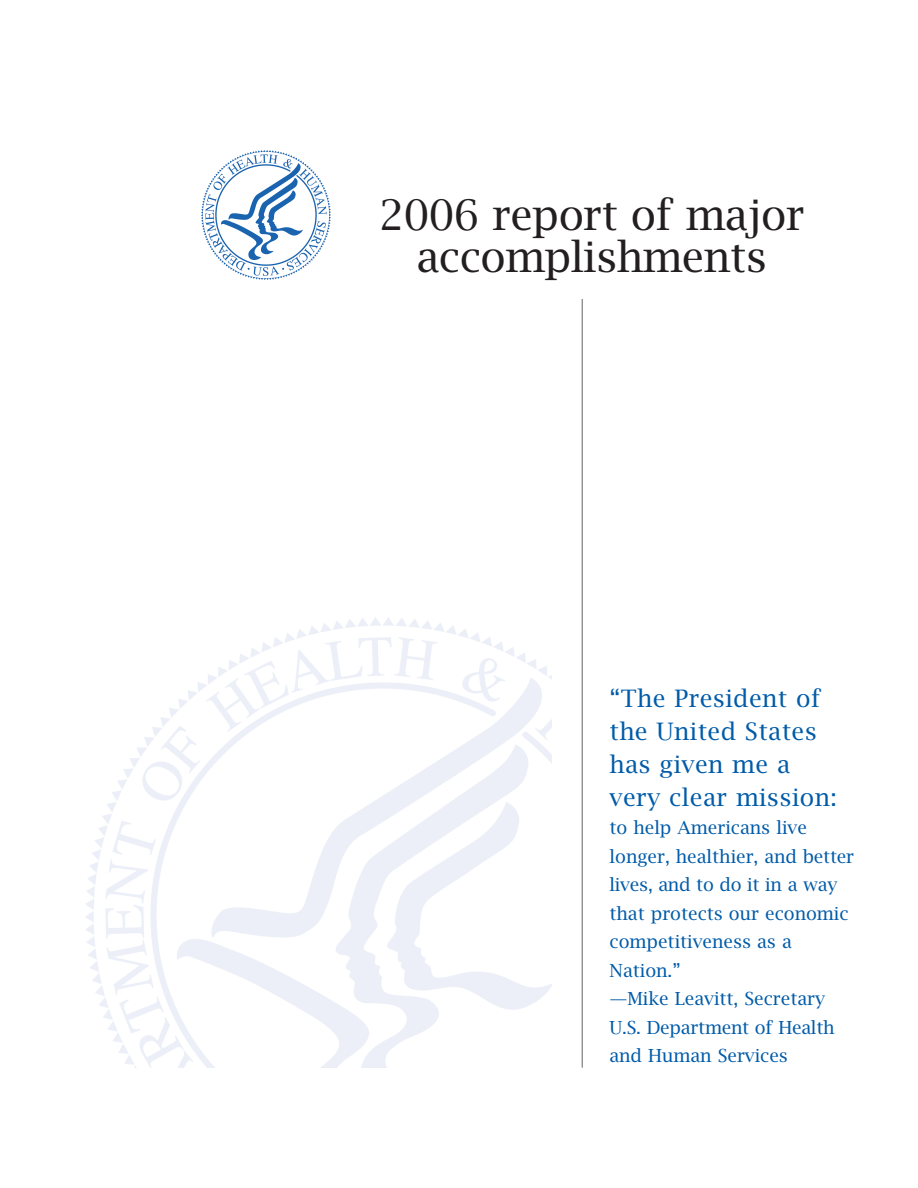
<style>
.page{position:relative;width:918px;height:1188px;background:#fff}
.page>*{position:absolute;margin:0;border:0;box-sizing:border-box;transform-origin:0 0}
.t1{font:42px/42px "Lucida Bright";letter-spacing:-.01em;color:#231f20;text-align:center}
.t2{font:24px/33px "Lucida Bright";letter-spacing:.02em;color:#015ba9}
.t3{font:18px/28.5px "Lucida Bright";color:#015ba9}
</style>
<div class="page">
<img style="left:201px;top:150px;width:130px;height:130px">
<hr style="left:582px;top:299px;width:1px;height:769px;background:#636366">
<h1 class="t1" style="left:379px;top:194px;width:427px">2006 report of major accomplishments</h1>
<h2 class="t2" style="left:610px;top:682px;width:229px">“The President of the United States has given me a very clear mission:</h2>
<p class="t3" style="left:610px;top:814px;width:246px">to help Americans live longer, healthier, and better lives, and to do it in a way that protects our economic competitiveness as a<br>Nation.”<br>—Mike Leavitt, Secretary<br>U.S. Department of Health and Human Services</p>
</div>
